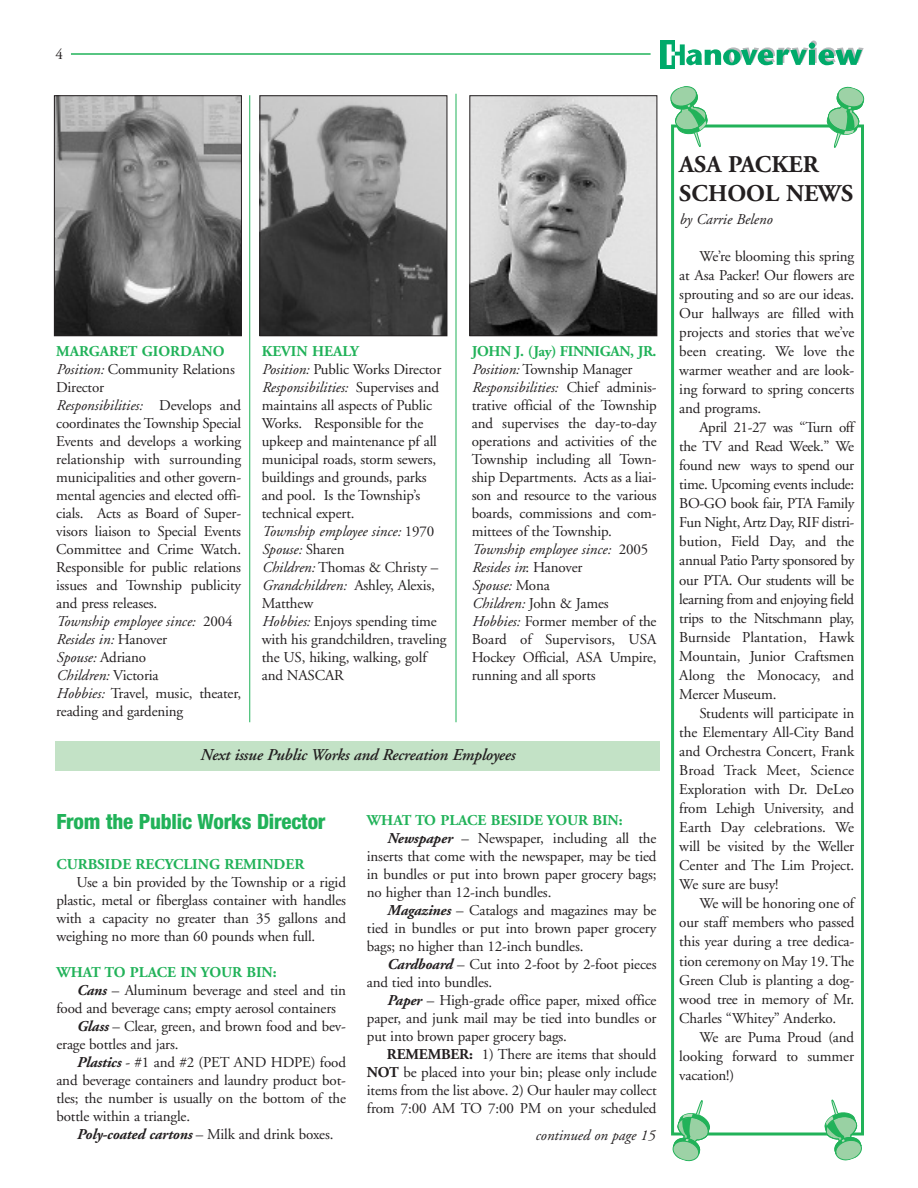
<style>
.page{position:relative;width:918px;height:1188px;background:#fff}
.page>*{position:absolute;margin:0;border:0;box-sizing:border-box;transform-origin:0 0}
.t1{font:700 24px/28.8px "Adobe Garamond";color:#231f20}
.t2{font:800 condensed 21px "Helvetica Neue";letter-spacing:-.01em;color:#21b259}
.t3{font:italic 600 16.5px "Adobe Garamond";letter-spacing:-.01em;color:#231f20}
.t4{font:15px/18px "Adobe Garamond";letter-spacing:-.01em;color:#231f20;text-align:justify}
.t5{font:700 15px "Adobe Garamond";color:#21b259}
.t6{font:italic 15px "Adobe Garamond";color:#231f20}
.s1{font-weight:700;color:#21b259}
.s2{font-style:italic}
.s3{font-weight:700;font-style:italic}
.s4{font-weight:700}
</style>
<div class="page">
<div style="left:671px;top:124px;width:193px;height:1012px;border:3px solid #21b259"></div>
<hr style="left:71px;top:53px;width:580px;height:2px;background:#21b259">
<div style="left:661px;top:40px;width:14px;height:29px;background:#00aa6a"></div>
<svg style="left:667px;top:41px;width:197px;height:24px"></svg>
<img style="left:56px;top:97px;width:184px;height:237px">
<div style="left:54px;top:95px;width:188px;height:241px;border:1px solid #231f20"></div>
<img style="left:471px;top:97px;width:184px;height:237px">
<div style="left:469px;top:95px;width:188px;height:241px;border:1px solid #231f20"></div>
<img style="left:262px;top:97px;width:183px;height:237px">
<div style="left:260px;top:95px;width:187px;height:241px;border:1px solid #231f20"></div>
<div style="left:55px;top:742px;width:605px;height:29px;background:#c3e2c6"></div>
<hr style="left:249px;top:95px;width:1px;height:627px;background:#21b259">
<hr style="left:456px;top:94px;width:1px;height:628px;background:#21b259">
<svg style="left:825px;top:86px;width:40px;height:62px"></svg>
<svg style="left:670px;top:86px;width:39px;height:61px"></svg>
<svg style="left:672px;top:1100px;width:40px;height:62px"></svg>
<svg style="left:823px;top:1099px;width:40px;height:62px"></svg>
<p class="t4" style="left:56px;top:46px;width:9px">4</p>
<p class="t4" style="left:56px;top:344px;width:186px;text-align:left"><span class="s1">MARGARET GIORDANO<br></span><span class="s2">Position:</span> Community Relations<br>Director<br><span class="s2">Responsibilities:</span> Develops and coordinates the Township Special<br>Events and develops a working relationship with surrounding municipalities and other govern&shy;mental agencies and elected offi&shy;cials. Acts as Board of Super&shy;visors liaison to Special Events<br>Committee and Crime Watch.<br>Responsible for public relations issues and Township publicity and press releases.<br><span class="s2">Township employee since:</span> 2004<br><span class="s2">Resides in:</span> Hanover<br><span class="s2">Spouse:</span> Adriano<br><span class="s2">Children:</span> Victoria<br><span class="s2">Hobbies:</span> Travel, music, theater, reading and gardening</p>
<p class="t4" style="left:472px;top:344px;width:186px;text-align:left"><span class="s1">JOHN J. (Jay) FINNIGAN, JR.<br></span><span class="s2">Position:</span> Township Manager<br><span class="s2">Responsibilities:</span> Chief adminis&shy;trative official of the Township and supervises the day-to-day operations and activities of the<br>Township including all Town&shy;ship Departments. Acts as a liai&shy;son and resource to the various boards, commissions and com&shy;mittees of the Township.<br><span class="s2">Township employee since:</span> 2005<br><span class="s2">Resides in</span>: Hanover<br><span class="s2">Spouse:</span> Mona<br><span class="s2">Children:</span> John &amp; James<br><span class="s2">Hobbies:</span> Former member of the<br>Board of Supervisors, USA<br>Hockey Official, ASA Umpire, running and all sports</p>
<p class="t4" style="left:262px;top:344px;width:186px;text-align:left"><span class="s1">KEVIN HEALY<br></span><span class="s2">Position:</span> Public Works Director<br><span class="s2">Responsibilities:</span> Supervises and maintains all aspects of Public<br>Works. Responsible for the upkeep and maintenance pf all municipal roads, storm sewers, buildings and grounds, parks and pool. Is the Township’s technical expert.<br><span class="s2">Township employee since:</span> 1970<br><span class="s2">Spouse:</span> Sharen<br><span class="s2">Children:</span> Thomas &amp; Christy –<br><span class="s2">Grandchildren:</span> Ashley, Alexis,<br>Matthew<br><span class="s2">Hobbies:</span> Enjoys spending time with his grandchildren, traveling the US, hiking, walking, golf and NASCAR</p>
<p class="t3" style="left:200px;top:748px;width:317px">Next issue Public Works and Recreation Employees</p>
<h2 class="t2" style="left:56px;top:814px;width:271px">From the Public Works Director</h2>
<p class="t5" style="left:56px;top:858px;width:249px">CURBSIDE RECYCLING REMINDER</p>
<p class="t4" style="left:56px;top:874px;width:291px;text-indent:20px">Use a bin provided by the Township or a rigid plastic, metal or fiberglass container with handles with a capacity no greater than 35 gallons and weighing no more than 60 pounds when full.</p>
<p class="t5" style="left:56px;top:966px;width:222px">WHAT TO PLACE IN YOUR BIN:</p>
<p class="t4" style="left:76px;top:982px;width:271px"><span class="s3">Cans</span> – Aluminum beverage and steel and tin</p>
<p class="t4" style="left:56px;top:1000px;width:281px">food and beverage cans; empty aerosol containers</p>
<p class="t4" style="left:76px;top:1018px;width:271px"><span class="s3">Glass</span> – Clear, green, and brown food and bev-</p>
<p class="t4" style="left:56px;top:1036px;width:124px">erage bottles and jars.</p>
<p class="t4" style="left:76px;top:1054px;width:271px"><span class="s3">Plastics</span> - #1 and #2 (PET AND HDPE) food</p>
<p class="t4" style="left:56px;top:1072px;width:291px">and beverage containers and laundry product bot-</p>
<p class="t4" style="left:56px;top:1090px;width:291px">tles; the number is usually on the bottom of the</p>
<p class="t4" style="left:56px;top:1108px;width:135px">bottle within a triangle.</p>
<p class="t4" style="left:76px;top:1126px;width:258px"><span class="s3">Poly-coated cartons</span> – Milk and drink boxes.</p>
<p class="t5" style="left:367px;top:814px;width:257px">WHAT TO PLACE BESIDE YOUR BIN:</p>
<p class="t4" style="left:387px;top:831px;width:271px"><span class="s3">Newspaper</span> – Newspaper, including all the</p>
<p class="t4" style="left:367px;top:849px;width:291px">inserts that come with the newspaper, may be tied</p>
<p class="t4" style="left:367px;top:867px;width:291px">in bundles or put into brown paper grocery bags;</p>
<p class="t4" style="left:367px;top:885px;width:186px">no higher than 12-inch bundles.</p>
<p class="t4" style="left:387px;top:903px;width:271px"><span class="s3">Magazines</span> – Catalogs and magazines may be</p>
<p class="t4" style="left:367px;top:921px;width:291px">tied in bundles or put into brown paper grocery</p>
<p class="t4" style="left:367px;top:939px;width:218px">bags; no higher than 12-inch bundles.</p>
<p class="t4" style="left:387px;top:957px;width:271px"><span class="s3">Cardboard</span> – Cut into 2-foot by 2-foot pieces</p>
<p class="t4" style="left:367px;top:975px;width:127px">and tied into bundles.</p>
<p class="t4" style="left:387px;top:993px;width:271px"><span class="s3">Paper</span> – High-grade office paper, mixed office</p>
<p class="t4" style="left:367px;top:1011px;width:291px">paper, and junk mail may be tied into bundles or</p>
<p class="t4" style="left:367px;top:1029px;width:202px">put into brown paper grocery bags.</p>
<p class="t4" style="left:387px;top:1047px;width:271px"><span class="s4">REMEMBER:</span> 1) There are items that should</p>
<p class="t4" style="left:367px;top:1065px;width:291px"><span class="s4">NOT</span> be placed into your bin; please only include</p>
<p class="t4" style="left:367px;top:1083px;width:291px">items from the list above. 2) Our hauler may collect</p>
<p class="t4" style="left:367px;top:1101px;width:291px">from 7:00 AM TO 7:00 PM on your scheduled</p>
<p class="t6" style="left:535px;top:1129px;width:121px">continued on page 15</p>
<h1 class="t1" style="left:679px;top:153px;width:175px">ASA PACKER<br>SCHOOL NEWS</h1>
<p class="t6" style="left:679px;top:213px;width:94px">by Carrie Beleno</p>
<p class="t4" style="left:679px;top:248px;width:177px;line-height:19px;text-indent:20px">We’re blooming this spring at Asa Packer! Our flowers are sprouting and so are our ideas.<br>Our hallways are filled with projects and stories that we’ve been creating. We love the warmer weather and are look&shy;ing forward to spring concerts and programs.</p>
<p class="t4" style="left:679px;top:419px;width:176px;line-height:19px;text-indent:20px">April 21-27 was “Turn off the TV and Read Week.” We found new ways to spend our time. Upcoming events include:<br>BO-GO book fair, PTA Family Fun Night, Artz Day, RIF distri&shy;bution, Field Day, and the annual Patio Party sponsored by our PTA. Our students will be learning from and enjoying field trips to the Nitschmann play, Burnside Plantation, Hawk Mountain, Junior Craftsmen Along the Monocacy, and Mercer Museum.</p>
<p class="t4" style="left:679px;top:705px;width:176px;line-height:19px;text-indent:20px">Students will participate in the Elementary All-City Band and Orchestra Concert, Frank Broad Track Meet, Science Exploration with Dr. DeLeo from Lehigh University, and Earth Day celebrations. We will be visited by the Weller Center and The Lim Project.<br>We sure are busy!</p>
<p class="t4" style="left:679px;top:895px;width:176px;line-height:19px;text-indent:20px">We will be honoring one of our staff members who passed this year during a tree dedica&shy;tion ceremony on May 19. The Green Club is planting a dog&shy;wood tree in memory of Mr.<br>Charles “Whitey” Anderko.</p>
<p class="t4" style="left:679px;top:1029px;width:176px;line-height:19px;text-indent:20px">We are Puma Proud (and looking forward to summer vacation!)</p>
</div>
